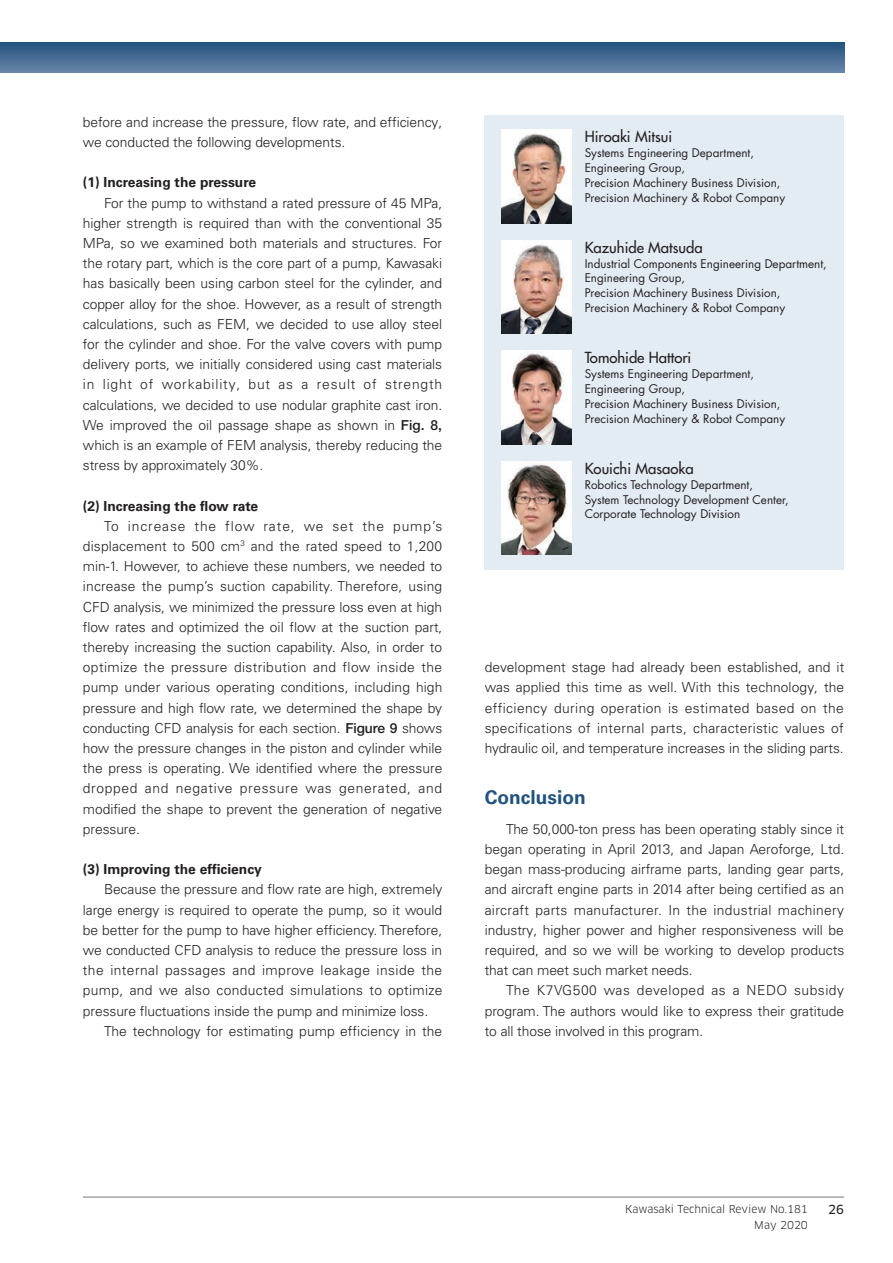
<style>
.page{position:relative;width:893px;height:1263px;background:#fff}
.page>*{position:absolute;margin:0;border:0;box-sizing:border-box;transform-origin:0 0}
.t1{font:700 19.2px "Univers LT Pro 65";color:#22537f}
.t2{font:500 14.85px "Futura Std";color:#231f20}
.t3{font:300 13.8px/20.2px "Univers LT Pro 45";letter-spacing:-.005em;color:#231f20;text-align:justify}
.t4{font:700 13.8px "Univers LT Pro 65";color:#231f20}
.t5{font:12.15px "Clan Pro News";color:#231f20}
.t6{font:11.7px/14.9px "Futura Std";color:#231f20}
.t7{font:10.65px "Clan Pro";color:#231f20}
.s1{font-family:"Helvetica Neue LT Std";font-weight:500}
</style>
<div class="page">
<svg style="left:0;top:43px;width:844px;height:29px;background:#466b94"></svg>
<hr style="left:83px;top:1197px;width:761px;height:1px;background:#76787b">
<div style="left:485px;top:115px;width:359px;height:454px;background:#e3ebf3"></div>
<img style="left:502px;top:130px;width:70px;height:93px">
<img style="left:502px;top:240px;width:70px;height:94px">
<img style="left:502px;top:351px;width:70px;height:93px">
<img style="left:502px;top:461px;width:70px;height:94px">
<p class="t3" style="left:83px;top:112px;width:361px">before and increase the pressure, flow rate, and efficiency, we conducted the following developments.</p>
<p class="t4" style="left:83px;top:174px;width:175px">(1) Increasing the pressure</p>
<p class="t3" style="left:83px;top:193px;width:361px;text-indent:21px">For the pump to withstand a rated pressure of 45 MPa, higher strength is required than with the conventional 35<br>MPa, so we examined both materials and structures. For the rotary part, which is the core part of a pump, Kawasaki has basically been using carbon steel for the cylinder, and copper alloy for the shoe. However, as a result of strength calculations, such as FEM, we decided to use alloy steel for the cylinder and shoe. For the valve covers with pump delivery ports, we initially considered using cast materials in light of workability, but as a result of strength calculations, we decided to use nodular graphite cast iron.<br>We improved the oil passage shape as shown in <span class="s1">Fig. 8, </span>which is an example of FEM analysis, thereby reducing the stress by approximately 30%.</p>
<p class="t4" style="left:83px;top:498px;width:177px">(2) Increasing the flow rate</p>
<p class="t3" style="left:83px;top:516px;width:361px;text-indent:21px">To increase the flow rate, we set the pump’s displacement to 500 cm<sup>3</sup> and the rated speed to 1,200 min-1. However, to achieve these numbers, we needed to increase the pump’s suction capability. Therefore, using CFD analysis, we minimized the pressure loss even at high flow rates and optimized the oil flow at the suction part, thereby increasing the suction capability. Also, in order to optimize the pressure distribution and flow inside the pump under various operating conditions, including high pressure and high flow rate, we determined the shape by conducting CFD analysis for each section. <span class="s1">Figure 9</span> shows how the pressure changes in the piston and cylinder while the press is operating. We identified where the pressure dropped and negative pressure was generated, and modified the shape to prevent the generation of negative pressure.</p>
<p class="t4" style="left:83px;top:861px;width:181px">(3) Improving the efficiency</p>
<p class="t3" style="left:83px;top:879px;width:361px;text-indent:21px">Because the pressure and flow rate are high, extremely large energy is required to operate the pump, so it would be better for the pump to have higher efficiency. Therefore, we conducted CFD analysis to reduce the pressure loss in the internal passages and improve leakage inside the pump, and we also conducted simulations to optimize pressure fluctuations inside the pump and minimize loss.</p>
<p class="t3" style="left:104px;top:1021px;width:339px">The technology for estimating pump efficiency in the</p>
<p class="t2" style="left:585px;top:127px;width:89px">Hiroaki Mitsui</p>
<p class="t6" style="left:585px;top:145px;width:202px">Systems Engineering Department, Engineering Group,<br>Precision Machinery Business Division, Precision Machinery &amp; Robot Company</p>
<p class="t2" style="left:585px;top:238px;width:119px">Kazuhide Matsuda</p>
<p class="t6" style="left:585px;top:256px;width:244px">Industrial Components Engineering Department, Engineering Group,<br>Precision Machinery Business Division, Precision Machinery &amp; Robot Company</p>
<p class="t2" style="left:585px;top:348px;width:108px">Tomohide Hattori</p>
<p class="t6" style="left:585px;top:366px;width:202px">Systems Engineering Department, Engineering Group,<br>Precision Machinery Business Division, Precision Machinery &amp; Robot Company</p>
<p class="t2" style="left:585px;top:459px;width:110px">Kouichi Masaoka</p>
<p class="t6" style="left:585px;top:477px;width:206px">Robotics Technology Department,<br>System Technology Development Center,<br>Corporate Technology Division</p>
<p class="t3" style="left:485px;top:657px;width:361px">development stage had already been established, and it was applied this time as well. With this technology, the efficiency during operation is estimated based on the specifications of internal parts, characteristic values of hydraulic oil, and temperature increases in the sliding parts.</p>
<h1 class="t1" style="left:485px;top:786px;width:102px">Conclusion</h1>
<p class="t3" style="left:485px;top:819px;width:361px;text-indent:21px">The 50,000-ton press has been operating stably since it began operating in April 2013, and Japan Aeroforge, Ltd. began mass-producing airframe parts, landing gear parts, and aircraft engine parts in 2014 after being certified as an aircraft parts manufacturer. In the industrial machinery industry, higher power and higher responsiveness will be required, and so we will be working to develop products that can meet such market needs.</p>
<p class="t3" style="left:485px;top:980px;width:361px;text-indent:21px">The K7VG500 was developed as a NEDO subsidy program. The authors would like to express their gratitude to all those involved in this program.</p>
<p class="t7" style="left:625px;top:1202px;width:184px">Kawasaki Technical Review No.181</p>
<p class="t5" style="left:828px;top:1202px;width:17px">26</p>
<p class="t7" style="left:754px;top:1218px;width:55px">May 2020</p>
</div>
